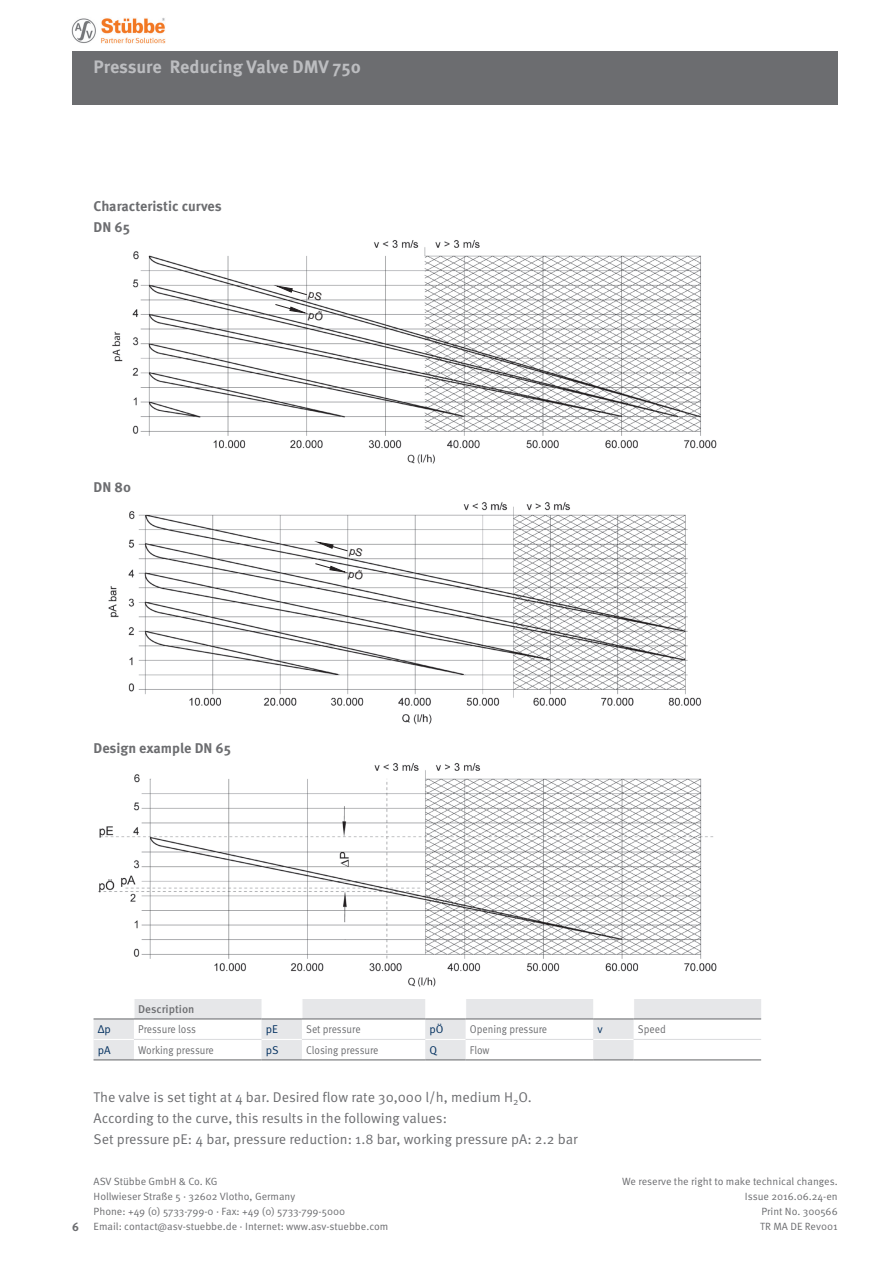
<style>
.page{position:relative;width:893px;height:1263px;background:#fff}
.page>*{position:absolute;margin:0;border:0;box-sizing:border-box;transform-origin:0 0}
.t1{font:700 18px "Meta Pro";letter-spacing:-.01em;color:#bcbdc0}
.t2{font:14.1px/21px "Meta Pro Norm";color:#6c6d70}
.t3{font:700 14.1px/21px "Meta Pro";color:#6c6d70}
.t4{font:700 12px "Meta Pro";color:#6c6d70}
.t5{font:11.25px "Meta Pro Norm";letter-spacing:-.005em;color:#6c6d70;scale:.9 1}
.t6{font:11.25px "Meta Pro Norm";color:#002e5e}
.t7{font:500 11.25px "Meta Pro";color:#6c6d70}
.t8{font:10.8px/19.4px "Arial";color:#231f20}
.t9{font:10.5px/15px "Meta Pro Norm";color:#6c6d70}
</style>
<div class="page">
<div style="left:72px;top:51px;width:766px;height:53px;background:#6c6d70"></div>
<img style="left:72px;top:18px;width:94px;height:26px">
<svg style="left:94px;top:999px;width:667px;height:60px"></svg>
<hr style="left:425px;top:1018px;width:41px;height:1px;background:#6c6d70">
<hr style="left:466px;top:1018px;width:127px;height:1px;background:#6c6d70">
<hr style="left:593px;top:1018px;width:41px;height:1px;background:#6c6d70">
<hr style="left:634px;top:1018px;width:127px;height:1px;background:#6c6d70">
<hr style="left:94px;top:1039px;width:40px;height:1px;background:#fff">
<hr style="left:261px;top:1039px;width:41px;height:1px;background:#fff">
<hr style="left:425px;top:1039px;width:41px;height:1px;background:#fff">
<hr style="left:593px;top:1039px;width:41px;height:1px;background:#fff">
<hr style="left:134px;top:1039px;width:127px;height:1px;background:#dcdddf">
<hr style="left:302px;top:1039px;width:123px;height:1px;background:#dcdddf">
<hr style="left:466px;top:1039px;width:127px;height:1px;background:#dcdddf">
<hr style="left:634px;top:1039px;width:127px;height:1px;background:#dcdddf">
<hr style="left:261px;top:1059px;width:41px;height:1px;background:#6c6d70">
<hr style="left:425px;top:1059px;width:41px;height:1px;background:#6c6d70">
<hr style="left:593px;top:1059px;width:41px;height:1px;background:#6c6d70">
<hr style="left:134px;top:1059px;width:127px;height:1px;background:#6c6d70">
<hr style="left:302px;top:1059px;width:123px;height:1px;background:#6c6d70">
<hr style="left:466px;top:1059px;width:127px;height:1px;background:#6c6d70">
<hr style="left:634px;top:1059px;width:127px;height:1px;background:#6c6d70">
<hr style="left:134px;top:1018px;width:127px;height:1px;background:#6c6d70">
<hr style="left:302px;top:1018px;width:123px;height:1px;background:#6c6d70">
<hr style="left:94px;top:1059px;width:40px;height:1px;background:#6c6d70">
<hr style="left:94px;top:1018px;width:40px;height:1px;background:#6c6d70">
<hr style="left:261px;top:1018px;width:41px;height:1px;background:#6c6d70">
<img style="left:112px;top:240px;width:605px;height:224px">
<svg style="left:274px;top:285px;width:34px;height:29px"></svg>
<img style="left:108px;top:502px;width:594px;height:223px">
<svg style="left:315px;top:541px;width:33px;height:32px"></svg>
<img style="left:98px;top:763px;width:619px;height:224px">
<h1 class="t1" style="left:94px;top:53px;width:269px">Pressure Reducing Valve DMV 750</h1>
<h2 class="t3" style="left:94px;top:194px;width:130px">Characteristic curves<br>DN 65</h2>
<h2 class="t3" style="left:94px;top:476px;width:39px">DN 80</h2>
<h2 class="t3" style="left:94px;top:736px;width:139px">Design example DN 65</h2>
<p class="t8" style="left:317px;top:286px;width:16px;text-indent:-6px;rotate:16deg">pS pÖ</p>
<p class="t8" style="left:358px;top:541px;width:16px;line-height:22.5px;text-indent:-6px;rotate:16deg">pS pÖ</p>
<p class="t4" style="left:72px;top:1217px;width:8px">6</p>
<p class="t7" style="left:138px;top:1000px;width:58px">Description</p>
<p class="t6" style="left:98px;top:1021px;width:15px">Δp</p>
<p class="t5" style="left:138px;top:1021px;width:66px">Pressure loss</p>
<p class="t6" style="left:266px;top:1021px;width:14px">pE</p>
<p class="t5" style="left:306px;top:1021px;width:62px">Set pressure</p>
<p class="t6" style="left:429px;top:1021px;width:16px">pÖ</p>
<p class="t5" style="left:470px;top:1021px;width:87px">Opening pressure</p>
<p class="t6" style="left:597px;top:1021px;width:7px">v</p>
<p class="t5" style="left:638px;top:1021px;width:33px">Speed</p>
<p class="t6" style="left:98px;top:1041px;width:14px">pA</p>
<p class="t5" style="left:138px;top:1041px;width:86px">Working pressure</p>
<p class="t6" style="left:266px;top:1041px;width:14px">pS</p>
<p class="t5" style="left:306px;top:1041px;width:82px">Closing pressure</p>
<p class="t6" style="left:429px;top:1041px;width:9px">Q</p>
<p class="t5" style="left:470px;top:1041px;width:23px">Flow</p>
<h2 class="t2" style="left:94px;top:1086px;width:486px">The valve is set tight at 4 bar. Desired flow rate 30,000 l/h, medium H<sub>2</sub>O.<br>According to the curve, this results in the following values:<br>Set pressure pE: 4 bar, pressure reduction: 1.8 bar, working pressure pA: 2.2 bar</h2>
<p class="t9" style="left:94px;top:1173px;width:296px">ASV Stübbe GmbH &amp; Co. KG<br>Hollwieser Straße 5 · 32602 Vlotho, Germany<br>Phone: +49 (0) 5733-799-0 · Fax: +49 (0) 5733-799-5000<br>Email: contact@asv-stuebbe.de · Internet: www.asv-stuebbe.com</p>
<p class="t9" style="left:622px;top:1173px;width:217px;text-align:right">We reserve the right to make technical changes.<br>Issue 2016.06.24-en<br>Print No. 300566<br>TR MA DE Rev001</p>
</div>
